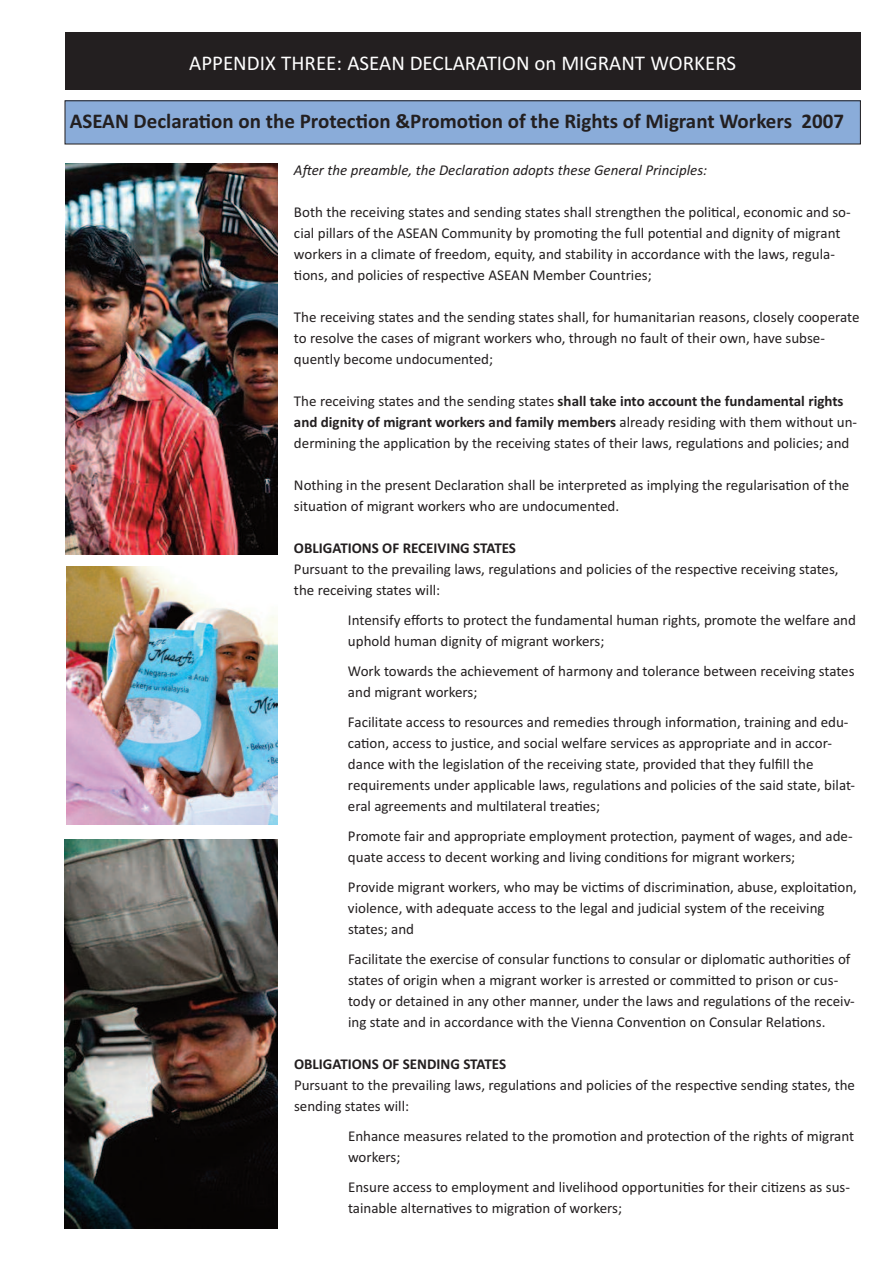
<style>
.page{position:relative;width:893px;height:1263px;background:#fff}
.page>*{position:absolute;margin:0;border:0;box-sizing:border-box;transform-origin:0 0}
.t1{font:700 21px "Calibri";color:#231f20}
.t2{font:21px "Calibri";color:#fff}
.t3{font:15px/21px "Calibri";color:#231f20}
.t4{font:italic 15px "Calibri";color:#231f20}
.t5{font:700 15px "Calibri";color:#231f20}
.s1{font-weight:700}
</style>
<div class="page">
<div style="left:65px;top:32px;width:796px;height:58px;background:#231f20"></div>
<div style="left:65px;top:101px;width:795px;height:43px;background:#8aacd9"></div>
<img style="left:65px;top:164px;width:212px;height:390px">
<img style="left:65px;top:839px;width:212px;height:389px">
<img style="left:66px;top:567px;width:211px;height:257px">
<h1 class="t2" style="left:189px;top:50px;width:548px">APPENDIX THREE: ASEAN DECLARATION on MIGRANT WORKERS</h1>
<h1 class="t1" style="left:70px;top:108px;width:776px">ASEAN Declaration on the Protection &amp;Promotion of the Rights of Migrant Workers 2007</h1>
<p class="t4" style="left:294px;top:161px;width:415px">After the preamble, the Declaration adopts these General Principles:</p>
<p class="t3" style="left:294px;top:201px;width:558px">Both the receiving states and sending states shall strengthen the political, economic and so&shy;cial pillars of the ASEAN Community by promoting the full potential and dignity of migrant workers in a climate of freedom, equity, and stability in accordance with the laws, regula&shy;tions, and policies of respective ASEAN Member Countries;</p>
<p class="t3" style="left:294px;top:306px;width:567px">The receiving states and the sending states shall, for humanitarian reasons, closely cooperate to resolve the cases of migrant workers who, through no fault of their own, have subse&shy;quently become undocumented;</p>
<p class="t3" style="left:294px;top:390px;width:565px">The receiving states and the sending states <span class="s1">shall take into account the fundamental rights and dignity of migrant workers and family members</span> already residing with them without un&shy;dermining the application by the receiving states of their laws, regulations and policies; and</p>
<p class="t3" style="left:294px;top:474px;width:557px">Nothing in the present Declaration shall be interpreted as implying the regularisation of the situation of migrant workers who are undocumented.</p>
<p class="t5" style="left:294px;top:539px;width:224px">OBLIGATIONS OF RECEIVING STATES</p>
<p class="t3" style="left:294px;top:558px;width:546px">Pursuant to the prevailing laws, regulations and policies of the respective receiving states, the receiving states will:</p>
<p class="t3" style="left:348px;top:609px;width:509px">Intensify efforts to protect the fundamental human rights, promote the welfare and uphold human dignity of migrant workers;</p>
<p class="t3" style="left:348px;top:660px;width:508px">Work towards the achievement of harmony and tolerance between receiving states and migrant workers;</p>
<p class="t3" style="left:348px;top:711px;width:509px">Facilitate access to resources and remedies through information, training and edu&shy;cation, access to justice, and social welfare services as appropriate and in accor&shy;dance with the legislation of the receiving state, provided that they fulfill the requirements under applicable laws, regulations and policies of the said state, bilat&shy;eral agreements and multilateral treaties;</p>
<p class="t3" style="left:348px;top:825px;width:506px">Promote fair and appropriate employment protection, payment of wages, and ade&shy;quate access to decent working and living conditions for migrant workers;</p>
<p class="t3" style="left:348px;top:876px;width:510px">Provide migrant workers, who may be victims of discrimination, abuse, exploitation, violence, with adequate access to the legal and judicial system of the receiving states; and</p>
<p class="t3" style="left:348px;top:948px;width:508px">Facilitate the exercise of consular functions to consular or diplomatic authorities of states of origin when a migrant worker is arrested or committed to prison or cus&shy;tody or detained in any other manner, under the laws and regulations of the receiv&shy;ing state and in accordance with the Vienna Convention on Consular Relations.</p>
<p class="t5" style="left:294px;top:1055px;width:214px">OBLIGATIONS OF SENDING STATES</p>
<p class="t3" style="left:294px;top:1074px;width:562px">Pursuant to the prevailing laws, regulations and policies of the respective sending states, the sending states will:</p>
<p class="t3" style="left:348px;top:1125px;width:508px">Enhance measures related to the promotion and protection of the rights of migrant workers;</p>
<p class="t3" style="left:348px;top:1176px;width:503px">Ensure access to employment and livelihood opportunities for their citizens as sus&shy;tainable alternatives to migration of workers;</p>
</div>
